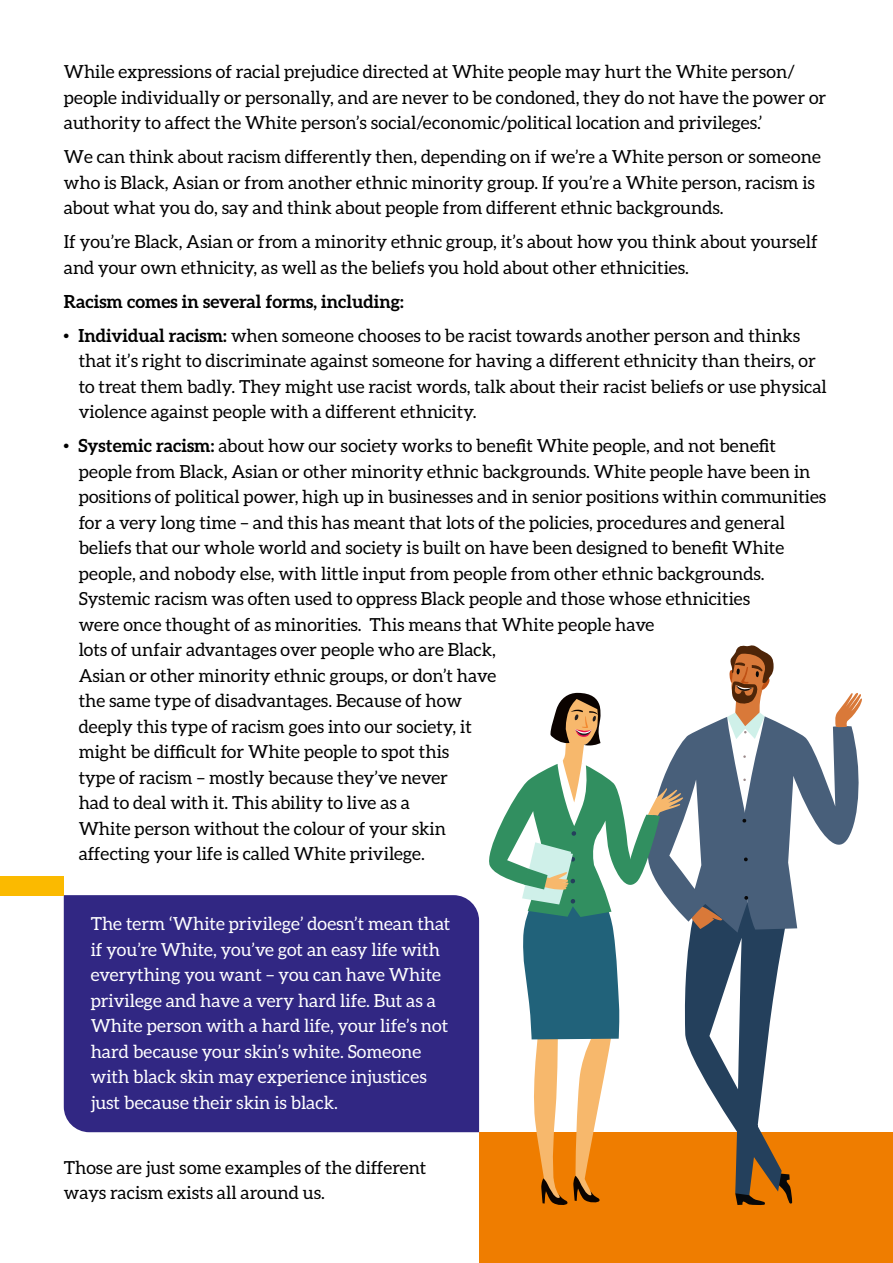
<style>
.page{position:relative;width:893px;height:1263px;background:#fff}
.page>*{position:absolute;margin:0;border:0;box-sizing:border-box;transform-origin:0 0}
.t1{font:18px/25.5px "Aleo";color:#000}
.t2{font:18px/25.5px "Aleo";color:#fff}
.t3{font:700 18px "Aleo";color:#000}
.s1{font-weight:700}
</style>
<div class="page">
<div style="left:64px;top:895px;width:415px;height:237px;background:#312783"></div>
<div style="left:479px;top:1132px;width:414px;height:131px;background:#ef7d00"></div>
<div style="left:0;top:876px;width:64px;height:19px;background:#fbba00"></div>
<svg style="left:489px;top:645px;width:373px;height:560px"></svg>
<p class="t1" style="left:64px;top:59px;width:764px">While expressions of racial prejudice directed at White people may hurt the White person/ people individually or personally, and are never to be condoned, they do not have the power or authority to affect the White person’s social/economic/political location and privileges.’</p>
<p class="t1" style="left:64px;top:144px;width:759px">We can think about racism differently then, depending on if we’re a White person or someone who is Black, Asian or from another ethnic minority group. If you’re a White person, racism is about what you do, say and think about people from different ethnic backgrounds.</p>
<p class="t1" style="left:64px;top:229px;width:755px">If you’re Black, Asian or from a minority ethnic group, it’s about how you think about yourself and your own ethnicity, as well as the beliefs you hold about other ethnicities.</p>
<p class="t3" style="left:64px;top:291px;width:341px">Racism comes in several forms, including:</p>
<p class="t1" style="left:79px;top:322px;width:750px;text-indent:-15px"><sup>•</sup> <span class="s1">Individual racism:</span> when someone chooses to be racist towards another person and thinks that it’s right to discriminate against someone for having a different ethnicity than theirs, or to treat them badly. They might use racist words, talk about their racist beliefs or use physical violence against people with a different ethnicity.</p>
<p class="t1" style="left:79px;top:433px;width:749px;text-indent:-15px"><sup>•</sup> <span class="s1">Systemic racism:</span> about how our society works to benefit White people, and not benefit people from Black, Asian or other minority ethnic backgrounds. White people have been in positions of political power, high up in businesses and in senior positions within communities for a very long time – and this has meant that lots of the policies, procedures and general beliefs that our whole world and society is built on have been designed to benefit White people, and nobody else, with little input from people from other ethnic backgrounds.<br>Systemic racism was often used to oppress Black people and those whose ethnicities<br>were once thought of as minorities. This means that White people have<br>lots of unfair advantages over people who are Black,<br>Asian or other minority ethnic groups, or don’t have<br>the same type of disadvantages. Because of how<br>deeply this type of racism goes into our society, it<br>might be difficult for White people to spot this<br>type of racism – mostly because they’ve never<br>had to deal with it. This ability to live as a<br>White person without the colour of your skin<br>affecting your life is called White privilege.</p>
<p class="t2" style="left:91px;top:911px;width:361px">The term ‘White privilege’ doesn’t mean that if you’re White, you’ve got an easy life with everything you want – you can have White privilege and have a very hard life. But as a White person with a hard life, your life’s not hard because your skin’s white. Someone with black skin may experience injustices just because their skin is black.</p>
<p class="t1" style="left:64px;top:1154px;width:364px">Those are just some examples of the different ways racism exists all around us.</p>
</div>
